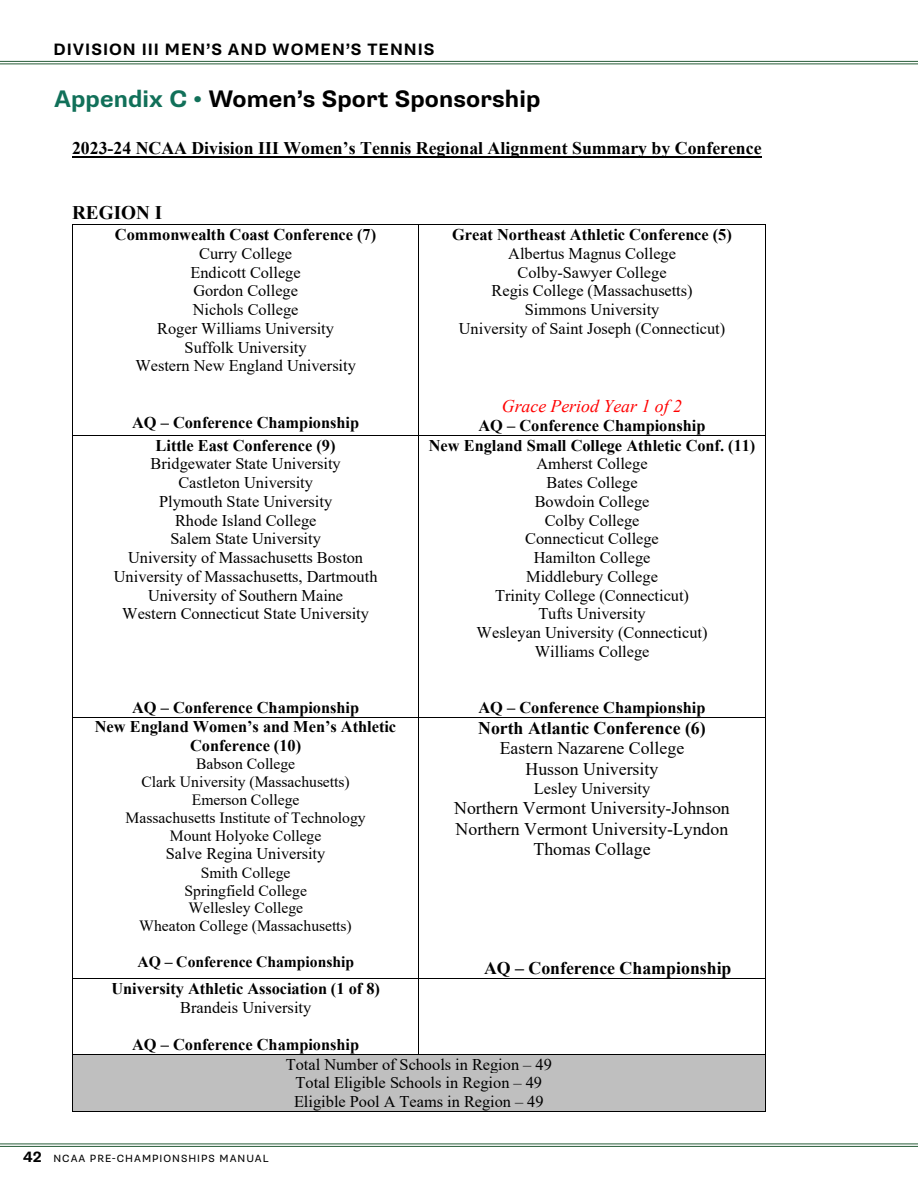
<style>
.page{position:relative;width:918px;height:1188px;background:#fff}
.page>*{position:absolute;margin:0;border:0;box-sizing:border-box;transform-origin:0 0}
.t1{font:700 24px "Supria Sans";letter-spacing:.005em;color:#000}
.t2{font:700 19.2px "Times New Roman";color:#000}
.t3{font:700 17.85px "Times New Roman";color:#000}
.t4{font:17.85px/20.4px "Times New Roman";color:#000;text-align:center}
.t5{font:italic 17.85px "Times New Roman";color:#f00}
.t6{font:700 16.5px "Supria Sans";letter-spacing:.06em;color:#000}
.t7{font:16.35px/18.8px "Times New Roman";color:#000;text-align:center}
.t8{font:700 16.35px/18.9px "Times New Roman";color:#000;text-align:center}
.t9{font:15.6px/17.9px "Times New Roman";color:#000;text-align:center}
.t10{font:700 15.6px "Times New Roman";color:#000}
.t11{font:700 15px "Supria Sans";color:#000}
.t12{font:10.5px "Supria Sans";letter-spacing:.095em;color:#000}
.s1{color:#117059}
</style>
<div class="page">
<hr style="left:72px;top:156px;width:690px;height:2px;background:#000">
<hr style="left:73px;top:224px;width:345px;height:1px;background:#000">
<hr style="left:419px;top:224px;width:346px;height:1px;background:#000">
<hr style="left:72px;top:225px;width:1px;height:210px;background:#000">
<hr style="left:418px;top:225px;width:1px;height:210px;background:#000">
<hr style="left:765px;top:225px;width:1px;height:210px;background:#000">
<hr style="left:73px;top:435px;width:345px;height:1px;background:#000">
<hr style="left:419px;top:435px;width:346px;height:1px;background:#000">
<hr style="left:72px;top:436px;width:1px;height:281px;background:#000">
<hr style="left:418px;top:436px;width:1px;height:281px;background:#000">
<hr style="left:765px;top:436px;width:1px;height:281px;background:#000">
<hr style="left:73px;top:717px;width:345px;height:1px;background:#000">
<hr style="left:419px;top:717px;width:346px;height:1px;background:#000">
<hr style="left:72px;top:717px;width:1px;height:261px;background:#000">
<hr style="left:418px;top:717px;width:1px;height:261px;background:#000">
<hr style="left:765px;top:717px;width:1px;height:261px;background:#000">
<hr style="left:73px;top:978px;width:345px;height:1px;background:#000">
<hr style="left:419px;top:978px;width:346px;height:1px;background:#000">
<hr style="left:72px;top:979px;width:1px;height:75px;background:#000">
<hr style="left:418px;top:979px;width:1px;height:75px;background:#000">
<hr style="left:765px;top:979px;width:1px;height:75px;background:#000">
<div style="left:73px;top:1055px;width:692px;height:56px;background:#bfbfbf"></div>
<hr style="left:73px;top:1054px;width:345px;height:1px;background:#000">
<hr style="left:419px;top:1054px;width:346px;height:1px;background:#000">
<hr style="left:72px;top:1055px;width:1px;height:56px;background:#000">
<hr style="left:73px;top:1111px;width:692px;height:1px;background:#000">
<hr style="left:765px;top:1055px;width:1px;height:56px;background:#000">
<hr style="left:0;top:61px;width:918px;height:1px;background:#275d38">
<hr style="left:0;top:64px;width:918px;height:1px;background:#275d38">
<hr style="left:0;top:1144px;width:918px;height:1px;background:#275d38">
<hr style="left:0;top:1146px;width:918px;height:1px;background:#275d38">
<p class="t6" style="left:54px;top:39px;width:382px">DIVISION III MEN’S AND WOMEN’S TENNIS</p>
<h1 class="t1" style="left:54px;top:84px;width:488px"><span class="s1">Appendix C •</span> Women’s Sport Sponsorship</h1>
<p class="t3" style="left:72px;top:135px;width:691px">2023-24 NCAA Division III Women’s Tennis Regional Alignment Summary by Conference</p>
<p class="t2" style="left:72px;top:198px;width:92px">REGION I</p>
<p class="t8" style="left:115px;top:225px;width:263px">Commonwealth Coast Conference (7)</p>
<p class="t7" style="left:135px;top:244px;width:222px">Curry College<br>Endicott College<br>Gordon College<br>Nichols College<br>Roger Williams University<br>Suffolk University<br>Western New England University</p>
<p class="t8" style="left:132px;top:412px;width:229px">AQ – Conference Championship</p>
<p class="t8" style="left:156px;top:435px;width:181px">Little East Conference (9)</p>
<p class="t7" style="left:114px;top:454px;width:265px">Bridgewater State University<br>Castleton University<br>Plymouth State University<br>Rhode Island College<br>Salem State University<br>University of Massachusetts Boston<br>University of Massachusetts, Dartmouth<br>University of Southern Maine<br>Western Connecticut State University</p>
<p class="t8" style="left:452px;top:225px;width:281px">Great Northeast Athletic Conference (5)</p>
<p class="t7" style="left:459px;top:244px;width:268px">Albertus Magnus College<br>Colby-Sawyer College<br>Regis College (Massachusetts)<br>Simmons University<br>University of Saint Joseph (Connecticut)</p>
<p class="t5" style="left:502px;top:394px;width:182px">Grace Period Year 1 of 2</p>
<p class="t8" style="left:479px;top:416px;width:229px">AQ – Conference Championship</p>
<p class="t8" style="left:429px;top:435px;width:328px">New England Small College Athletic Conf. (11)</p>
<p class="t7" style="left:477px;top:454px;width:232px">Amherst College<br>Bates College<br>Bowdoin College<br>Colby College<br>Connecticut College<br>Hamilton College<br>Middlebury College<br>Trinity College (Connecticut)<br>Tufts University<br>Wesleyan University (Connecticut)<br>Williams College</p>
<p class="t8" style="left:132px;top:698px;width:229px">AQ – Conference Championship</p>
<p class="t8" style="left:95px;top:717px;width:303px">New England Women’s and Men’s Athletic<br>Conference (10)</p>
<p class="t9" style="left:126px;top:755px;width:242px">Babson College<br>Clark University (Massachusetts)<br>Emerson College<br>Massachusetts Institute of Technology<br>Mount Holyoke College</p>
<p class="t7" style="left:166px;top:844px;width:161px">Salve Regina University</p>
<p class="t9" style="left:139px;top:863px;width:214px">Smith College<br>Springfield College<br>Wellesley College<br>Wheaton College (Massachusetts)</p>
<p class="t10" style="left:137px;top:951px;width:218px">AQ – Conference Championship</p>
<p class="t8" style="left:479px;top:698px;width:229px">AQ – Conference Championship</p>
<p class="t3" style="left:478px;top:715px;width:229px">North Atlantic Conference (6)</p>
<p class="t4" style="left:500px;top:738px;width:186px">Eastern Nazarene College<br>Husson University</p>
<p class="t7" style="left:534px;top:778px;width:118px">Lesley University</p>
<p class="t4" style="left:454px;top:797px;width:277px">Northern Vermont University-Johnson<br>Northern Vermont University-Lyndon<br>Thomas Collage</p>
<p class="t3" style="left:484px;top:955px;width:249px">AQ – Conference Championship</p>
<p class="t8" style="left:111px;top:978px;width:270px">University Athletic Association (1 of 8)</p>
<p class="t7" style="left:180px;top:997px;width:133px">Brandeis University</p>
<p class="t8" style="left:132px;top:1035px;width:229px">AQ – Conference Championship</p>
<p class="t7" style="left:286px;top:1054px;width:268px">Total Number of Schools in Region – 49<br>Total Eligible Schools in Region – 49<br>Eligible Pool A Teams in Region – 49</p>
<p class="t11" style="left:23px;top:1147px;width:20px">42</p>
<p class="t12" style="left:54px;top:1152px;width:217px">NCAA PRE-CHAMPIONSHIPS MANUAL</p>
</div>
